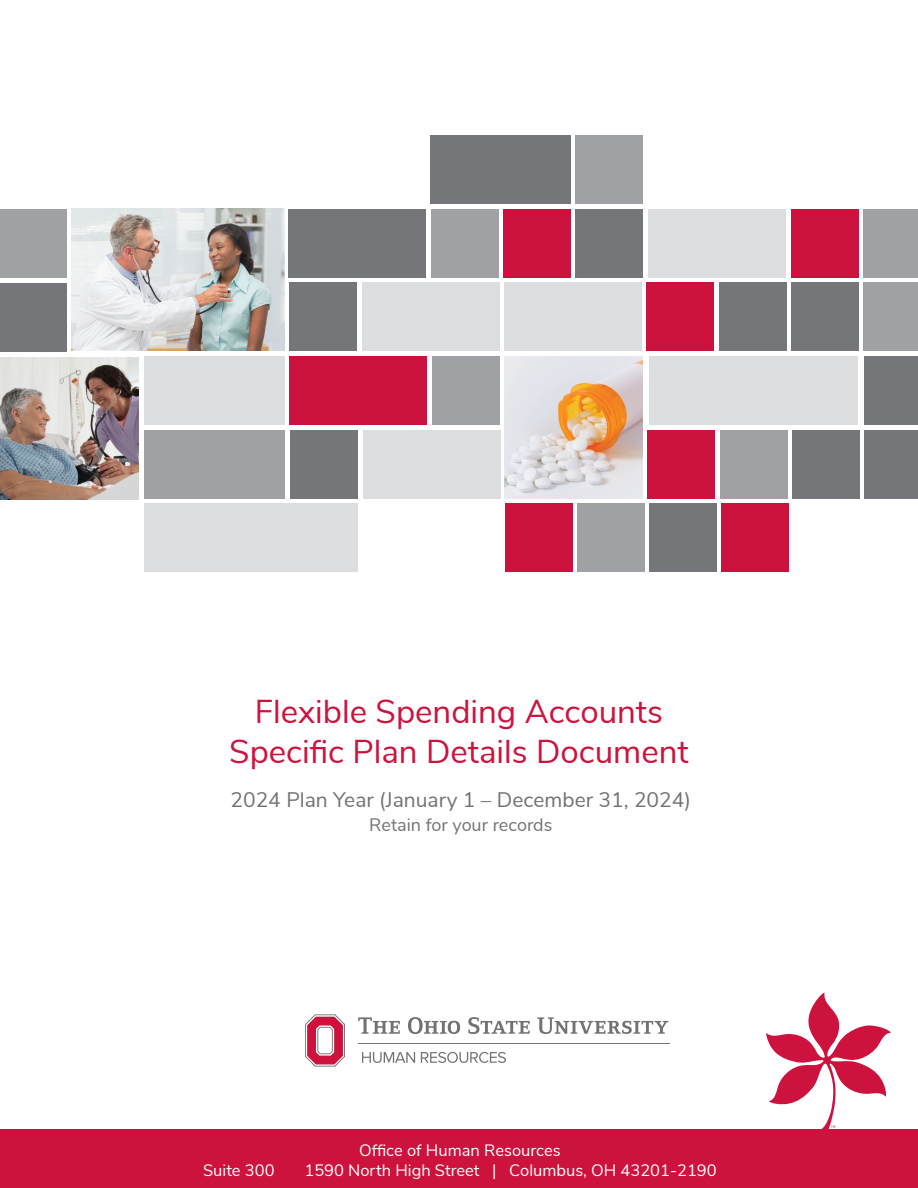
<style>
.page{position:relative;width:918px;height:1188px;background:#fff}
.page>*{position:absolute;margin:0;border:0;box-sizing:border-box;transform-origin:0 0}
.t1{font:33px/39.6px "Buckeye Sans 2";color:#cd123d;text-align:center}
.t2{font:21px "Buckeye Sans 2";color:#717271}
.t3{font:18px "Buckeye Sans 2";color:#717271}
.t4{font:16.5px "Buckeye Sans 2";color:#fff}
</style>
<div class="page">
<img style="left:505px;top:356px;width:138px;height:142px">
<img style="left:72px;top:209px;width:212px;height:142px">
<div style="left:288px;top:209px;width:138px;height:68px;background:#757679"></div>
<div style="left:432px;top:209px;width:67px;height:68px;background:#a0a1a5"></div>
<div style="left:504px;top:209px;width:67px;height:68px;background:#cd123d"></div>
<div style="left:576px;top:209px;width:67px;height:68px;background:#757679"></div>
<div style="left:648px;top:209px;width:138px;height:68px;background:#dcdddf"></div>
<div style="left:431px;top:135px;width:140px;height:69px;background:#757679"></div>
<div style="left:289px;top:283px;width:67px;height:68px;background:#757679"></div>
<div style="left:362px;top:283px;width:138px;height:68px;background:#dcdddf"></div>
<div style="left:504px;top:283px;width:138px;height:68px;background:#dcdddf"></div>
<div style="left:647px;top:283px;width:67px;height:68px;background:#cd123d"></div>
<div style="left:719px;top:283px;width:67px;height:68px;background:#757679"></div>
<div style="left:791px;top:283px;width:67px;height:68px;background:#757679"></div>
<div style="left:863px;top:283px;width:55px;height:68px;background:#a0a1a5"></div>
<div style="left:791px;top:209px;width:67px;height:68px;background:#cd123d"></div>
<div style="left:863px;top:209px;width:55px;height:68px;background:#a0a1a5"></div>
<div style="left:576px;top:135px;width:67px;height:69px;background:#a0a1a5"></div>
<div style="left:289px;top:356px;width:138px;height:69px;background:#cd123d"></div>
<div style="left:433px;top:356px;width:67px;height:69px;background:#a0a1a5"></div>
<div style="left:649px;top:356px;width:209px;height:69px;background:#dcdddf"></div>
<div style="left:291px;top:430px;width:67px;height:68px;background:#757679"></div>
<div style="left:363px;top:430px;width:138px;height:68px;background:#dcdddf"></div>
<div style="left:648px;top:430px;width:67px;height:68px;background:#cd123d"></div>
<div style="left:720px;top:430px;width:67px;height:68px;background:#a0a1a5"></div>
<div style="left:792px;top:430px;width:67px;height:68px;background:#757679"></div>
<div style="left:864px;top:430px;width:54px;height:68px;background:#757679"></div>
<div style="left:864px;top:356px;width:54px;height:69px;background:#757679"></div>
<div style="left:144px;top:430px;width:140px;height:68px;background:#a0a1a5"></div>
<div style="left:144px;top:356px;width:140px;height:69px;background:#dcdddf"></div>
<img style="left:0;top:357px;width:139px;height:142px">
<div style="left:0;top:283px;width:66px;height:69px;background:#757679"></div>
<div style="left:0;top:210px;width:66px;height:68px;background:#a0a1a5"></div>
<div style="left:505px;top:504px;width:67px;height:68px;background:#cd123d"></div>
<div style="left:577px;top:504px;width:67px;height:68px;background:#a0a1a5"></div>
<div style="left:649px;top:504px;width:67px;height:68px;background:#757679"></div>
<div style="left:722px;top:504px;width:67px;height:68px;background:#cd123d"></div>
<div style="left:144px;top:504px;width:214px;height:68px;background:#dcdddf"></div>
<div style="left:0;top:1130px;width:918px;height:58px;background:#cd123d"></div>
<svg style="left:766px;top:993px;width:125px;height:137px"></svg>
<svg style="left:305px;top:1014px;width:40px;height:53px"></svg>
<hr style="left:358px;top:1043px;width:311px;height:1px;background:#717271">
<svg style="left:358px;top:1017px;width:42px;height:17px"></svg>
<svg style="left:408px;top:1017px;width:52px;height:17px"></svg>
<svg style="left:468px;top:1017px;width:62px;height:17px"></svg>
<svg style="left:537px;top:1017px;width:131px;height:17px"></svg>
<svg style="left:362px;top:1052px;width:53px;height:11px"></svg>
<svg style="left:421px;top:1052px;width:85px;height:11px"></svg>
<h1 class="t1" style="left:229px;top:692px;width:461px">Flexible Spending Accounts<br>Specific Plan Details Document</h1>
<p class="t2" style="left:231px;top:787px;width:462px">2024 Plan Year (January 1 – December 31, 2024)</p>
<p class="t3" style="left:369px;top:814px;width:185px">Retain for your records</p>
<p class="t4" style="left:359px;top:1140px;width:203px">Office of Human Resources</p>
<p class="t4" style="left:203px;top:1160px;width:73px">Suite 300</p>
<p class="t4" style="left:304px;top:1160px;width:176px">1590 North High Street</p>
<p class="t4" style="left:492px;top:1160px;width:6px">|</p>
<p class="t4" style="left:509px;top:1160px;width:209px">Columbus, OH 43201-2190</p>
</div>
